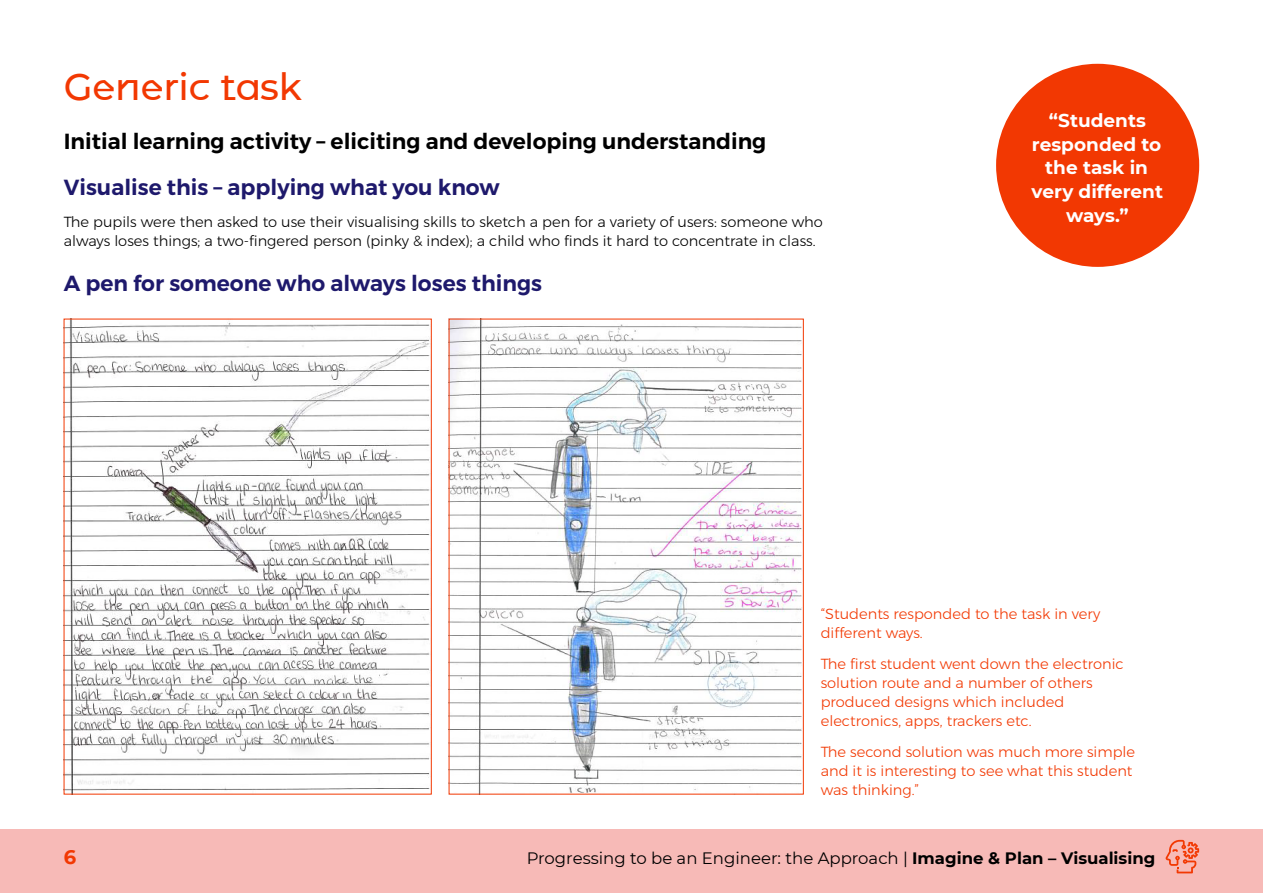
<style>
.page{position:relative;width:1263px;height:893px;background:#fff}
.page>*{position:absolute;margin:0;border:0;box-sizing:border-box;transform-origin:0 0}
.t1{font:37.5px "Montserrat Engineered Alt";letter-spacing:-.005em;color:#f23802}
.t2{font:600 21.9px "Montserrat";color:#1e196c}
.t3{font:600 21.9px "Montserrat";color:#000}
.t4{font:700 19.5px "Montserrat";color:#f23802}
.t5{font:700 18.45px/23.7px "Montserrat";color:#fff;text-align:center}
.t6{font:16.5px "Montserrat";color:#000}
.t7{font:300 14.7px/18.8px "Montserrat";color:#f23802}
.t8{font:300 14.7px/18.8px "Montserrat";color:#000}
.s1{font-weight:700}
</style>
<div class="page">
<div style="left:0;top:829px;width:1263px;height:64px;background:#f7bab7"></div>
<img style="left:66px;top:321px;width:364px;height:471px">
<img style="left:451px;top:321px;width:351px;height:471px">
<div style="left:996px;top:64px;width:203px;height:203px;background:#f23802;border-radius:50%"></div>
<svg style="left:1165px;top:840px;width:34px;height:33px"></svg>
<h1 class="t1" style="left:64px;top:64px;width:240px">Generic task</h1>
<h2 class="t3" style="left:64px;top:124px;width:704px">Initial learning activity – eliciting and developing understanding</h2>
<h2 class="t2" style="left:64px;top:170px;width:437px">Visualise this – applying what you know</h2>
<p class="t8" style="left:64px;top:212px;width:760px">The pupils were then asked to use their visualising skills to sketch a pen for a variety of users: someone who always loses things; a two-fingered person (pinky &amp; index); a child who finds it hard to concentrate in class.</p>
<h2 class="t2" style="left:64px;top:266px;width:480px">A pen for someone who always loses things</h2>
<p class="t5" style="left:1032px;top:108px;width:133px">“Students responded to the task in very different ways.”</p>
<p class="t7" style="left:821px;top:604px;width:281px">“Students responded to the task in very different ways.</p>
<p class="t7" style="left:821px;top:655px;width:304px">The first student went down the electronic solution route and a number of others produced designs which included electronics, apps, trackers etc.</p>
<p class="t7" style="left:821px;top:742px;width:316px">The second solution was much more simple and it is interesting to see what this student was thinking.”</p>
<h3 class="t4" style="left:64px;top:842px;width:14px">6</h3>
<p class="t6" style="left:527px;top:846px;width:630px">Progressing to be an Engineer: the Approach | <span class="s1">Imagine &amp; Plan – Visualising</span></p>
</div>
